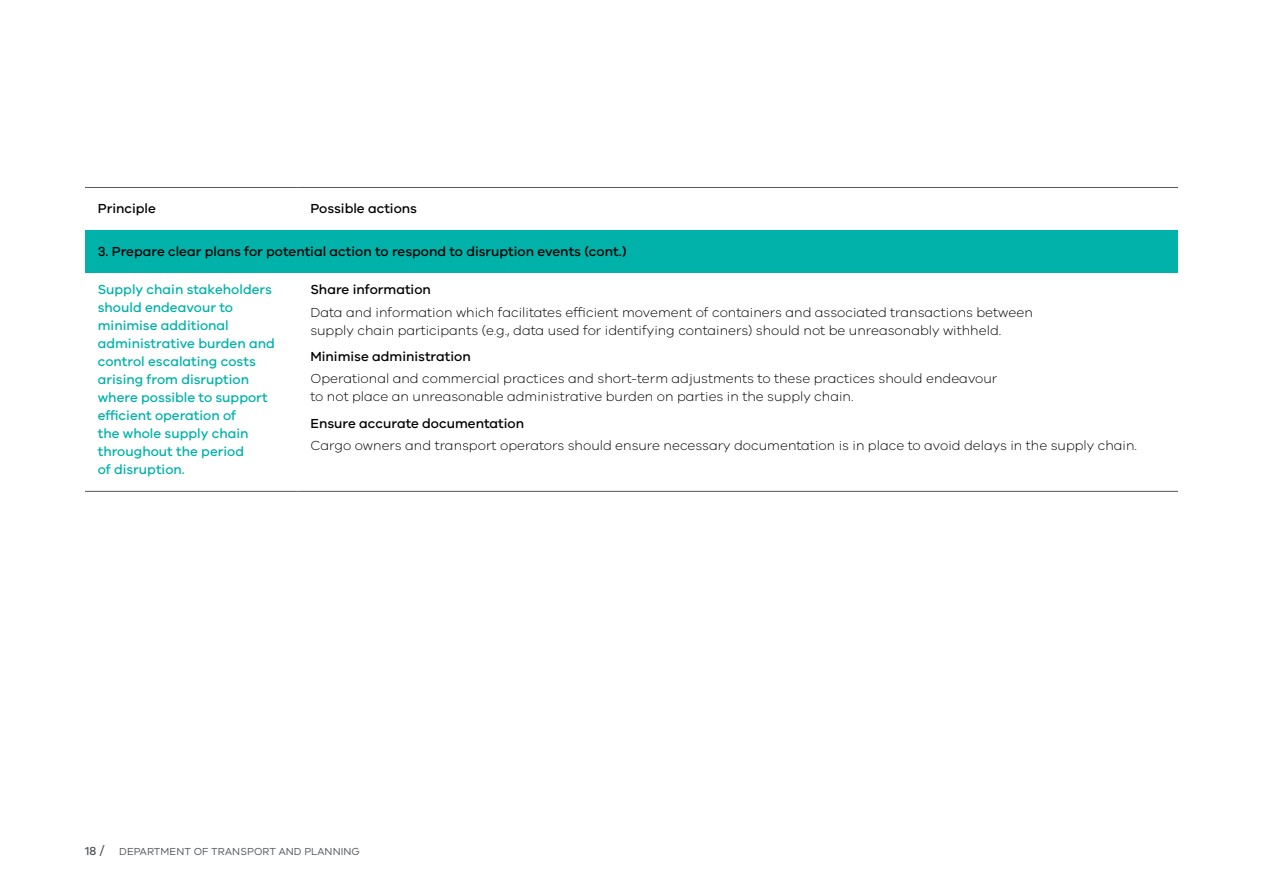
<style>
.page{position:relative;width:1263px;height:893px;background:#fff}
.page>*{position:absolute;margin:0;border:0;box-sizing:border-box;transform-origin:0 0}
.t1{font:300 13.5px/18px "VIC";color:#000}
.t2{font:500 13.5px/18px "VIC";color:#00b2a9}
.t3{font:500 13.5px "VIC";color:#000}
.t4{font:10.5px "VIC";letter-spacing:.01em;color:#53565a}
.s1{font-weight:500;font-size:12px}
.s2{font-weight:500;font-size:13.5px}
</style>
<div class="page">
<div style="left:85px;top:230px;width:1093px;height:43px;background:#00b2a9"></div>
<hr style="left:85px;top:187px;width:213px;height:1px;background:#53565a">
<hr style="left:298px;top:187px;width:880px;height:1px;background:#53565a">
<hr style="left:85px;top:491px;width:213px;height:1px;background:#53565a">
<hr style="left:298px;top:491px;width:880px;height:1px;background:#53565a">
<p class="t3" style="left:98px;top:201px;width:60px">Principle</p>
<p class="t3" style="left:310px;top:201px;width:108px">Possible actions</p>
<p class="t3" style="left:98px;top:243px;width:530px">3. Prepare clear plans for potential action to respond to disruption events (cont.)</p>
<p class="t2" style="left:98px;top:280px;width:179px">Supply chain stakeholders should endeavour to minimise additional administrative burden and control escalating costs arising from disruption where possible to support efficient operation of<br>the whole supply chain throughout the period<br>of disruption.</p>
<p class="t3" style="left:310px;top:282px;width:122px">Share information</p>
<p class="t1" style="left:310px;top:303px;width:724px">Data and information which facilitates efficient movement of containers and associated transactions between supply chain participants (e.g., data used for identifying containers) should not be unreasonably withheld.</p>
<p class="t3" style="left:310px;top:348px;width:162px">Minimise administration</p>
<p class="t1" style="left:310px;top:369px;width:688px">Operational and commercial practices and short-term adjustments to these practices should endeavour to not place an unreasonable administrative burden on parties in the supply chain.</p>
<p class="t3" style="left:310px;top:415px;width:215px">Ensure accurate documentation</p>
<p class="t1" style="left:310px;top:436px;width:828px">Cargo owners and transport operators should ensure necessary documentation is in place to avoid delays in the supply chain.</p>
<p class="t4" style="left:85px;top:845px;width:276px"><span class="s1">18</span> <span class="s2">/</span> DEPARTMENT OF TRANSPORT AND PLANNING</p>
</div>
